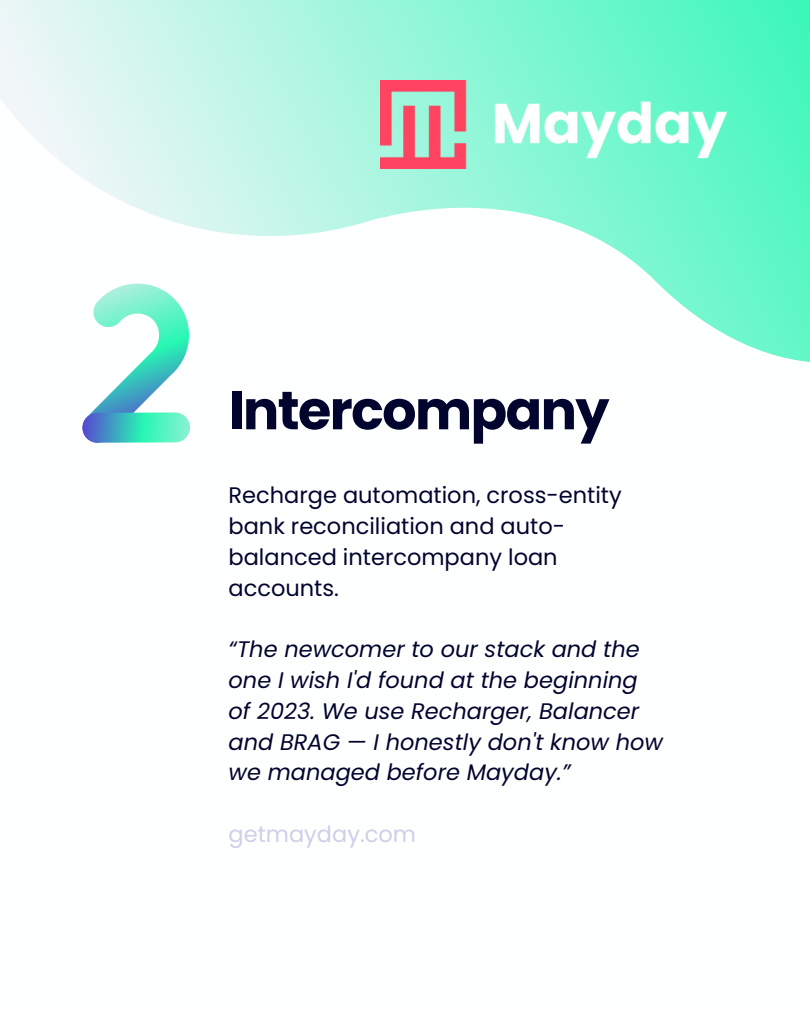
<style>
.page{position:relative;width:810px;height:1013px;background:#fff}
.page>*{position:absolute;margin:0;border:0;box-sizing:border-box;transform-origin:0 0}
.t1{font:700 53.9px "Poppins";letter-spacing:-.03em;color:#01052e}
.t2{font:italic 22.5px/30.8px "Poppins";color:#01052e}
.t3{font:22.5px/30.8px "Poppins";color:#01052e}
.t4{font:22.5px "Poppins";color:#d0cee8}
</style>
<div class="page">
<svg style="left:0;top:0;width:809px;height:362px"></svg>
<svg style="left:81px;top:283px;width:109px;height:159px"></svg>
<img style="left:380px;top:81px;width:348px;height:87px">
<p class="t1" style="left:228px;top:373px;width:382px">Intercompany</p>
<p class="t3" style="left:228px;top:480px;width:394px">Recharge automation, cross-entity bank reconciliation and auto&shy;balanced intercompany loan accounts.</p>
<p class="t2" style="left:228px;top:634px;width:436px">“The newcomer to our stack and the one I wish I'd found at the beginning of 2023. We use Recharger, Balancer and BRAG — I honestly don't know how we managed before Mayday.”</p>
<p class="t4" style="left:228px;top:818px;width:189px">getmayday.com</p>
</div>
